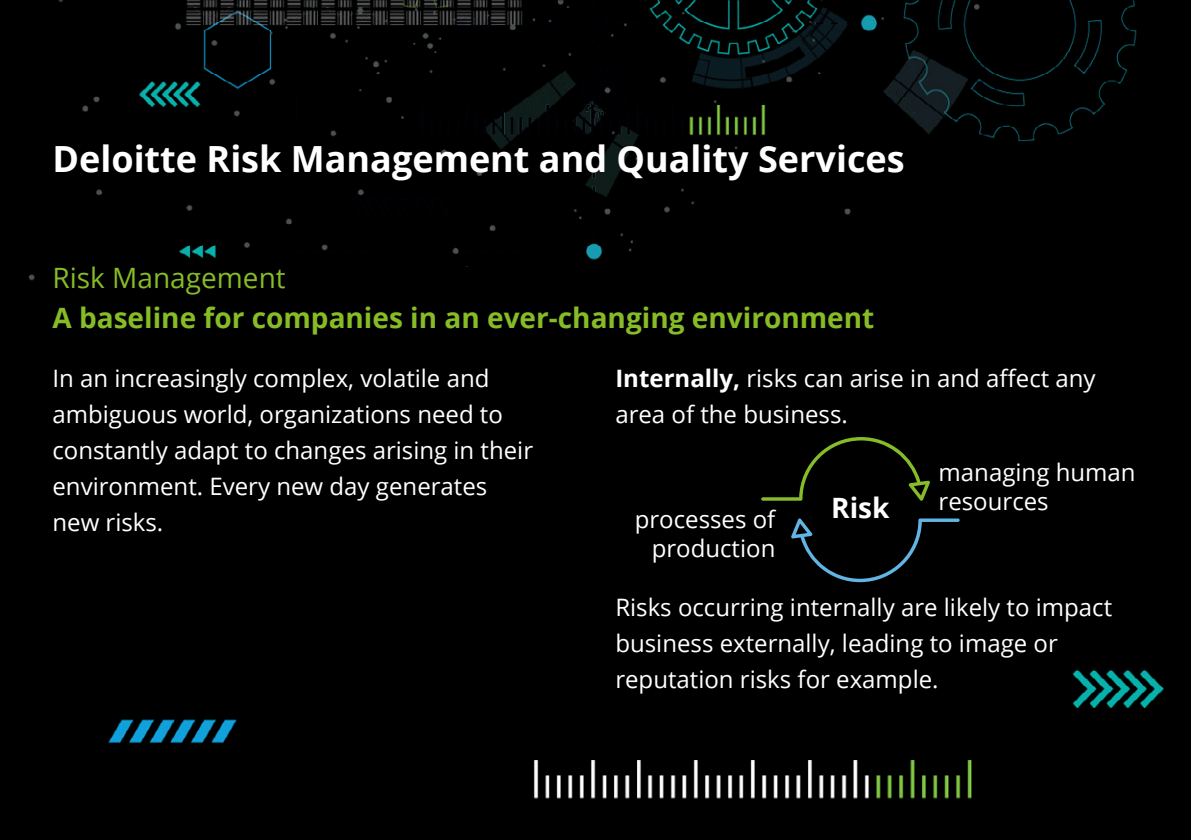
<style>
.page{position:relative;width:1191px;height:840px;background:#fff}
.page>*{position:absolute;margin:0;border:0;box-sizing:border-box;transform-origin:0 0}
.t1{font:700 36px "Open Sans";color:#fff}
.t2{font:700 28px "Open Sans";color:#86bc25}
.t3{font:28px "Open Sans";color:#86bc25}
.t4{font:700 28px "Open Sans";color:#fff}
.t5{font:24px/36px "Open Sans";color:#fff}
.s1{font-weight:700}
</style>
<div class="page">
<div style="left:0;top:0;width:1191px;height:834px;background:#000"></div>
<div style="left:52px;top:266px;width:1086px;height:102px;background:#000"></div>
<svg style="left:791px;top:518px;width:168px;height:64px;background:#080f13"></svg>
<svg style="left:761px;top:437px;width:169px;height:63px;background:#0a0f03"></svg>
<h1 class="t1" style="left:52px;top:134px;width:853px">Deloitte Risk Management and Quality Services</h1>
<p class="t3" style="left:52px;top:259px;width:235px">Risk Management</p>
<p class="t2" style="left:52px;top:298px;width:823px">A baseline for companies in an ever-changing environment</p>
<p class="t5" style="left:52px;top:359px;width:482px">In an increasingly complex, volatile and ambiguous world, organizations need to constantly adapt to changes arising in their environment. Every new day generates new risks.</p>
<p class="t5" style="left:615px;top:359px;width:482px"><span class="s1">Internally,</span> risks can arise in and affect any area of the business.</p>
<p class="t5" style="left:938px;top:453px;width:198px">managing human</p>
<p class="t4" style="left:831px;top:488px;width:60px">Risk</p>
<p class="t5" style="left:938px;top:482px;width:112px">resources</p>
<p class="t5" style="left:635px;top:504px;width:142px;line-height:28.8px;text-align:right">processes of production</p>
<p class="t5" style="left:615px;top:588px;width:498px">Risks occurring internally are likely to impact business externally, leading to image or reputation risks for example.</p>
</div>
